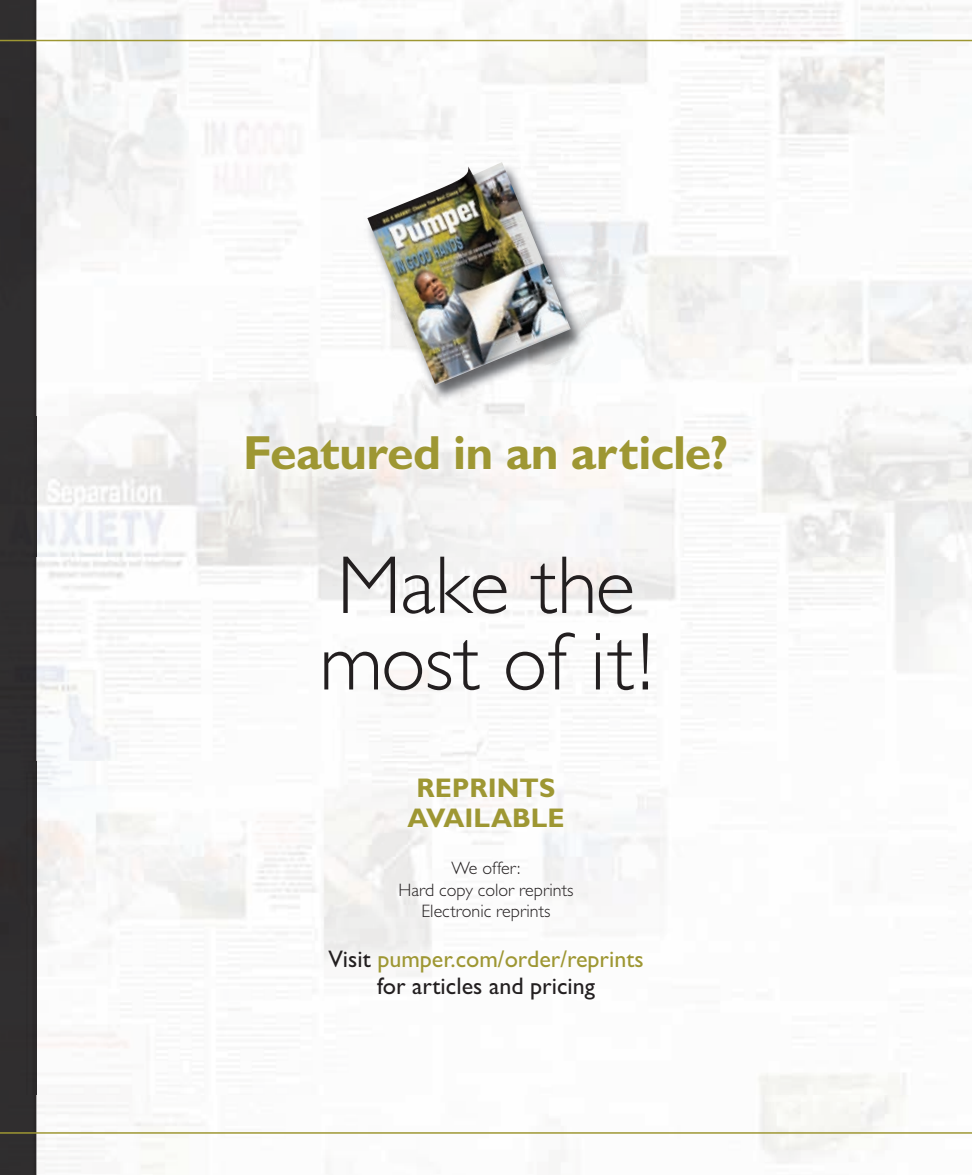
<style>
.page{position:relative;width:972px;height:1175px;background:#fff}
.page>*{position:absolute;margin:0;border:0;box-sizing:border-box;transform-origin:0 0}
.t1{font:300 82.5px/76.5px "Gill Sans";letter-spacing:-.005em;color:#231f20}
.t2{font:700 48px "Gill Sans";letter-spacing:-.01em;color:#9e9733}
.t3{font:700 27px/30px "Gill Sans";color:#9e9733;text-align:center}
.t4{font:24px/27px "Gill Sans";color:#231f20;text-align:center}
.t5{font:300 18px/21.6px "Gill Sans";color:#231f20;text-align:center}
.s1{color:#9e9733}
</style>
<div class="page">
<img style="left:0;top:0;width:972px;height:1174px">
<img style="left:353px;top:146px;width:242px;height:265px">
<img style="left:367px;top:162px;width:204px;height:223px">
<img style="left:26px;top:416px;width:922px;height:141px">
<img style="left:26px;top:761px;width:922px;height:333px">
<hr style="left:0;top:1132px;width:972px;height:1px;background:#9e9733">
<hr style="left:0;top:40px;width:972px;height:1px;background:#9e9733">
<h2 class="t2" style="left:243px;top:424px;width:487px">Featured in an article?</h2>
<h1 class="t1" style="left:319px;top:547px;width:335px">Make the most of it!</h1>
<p class="t3" style="left:407px;top:772px;width:159px">REPRINTS<br>AVAILABLE</p>
<p class="t5" style="left:398px;top:857px;width:177px">We offer:<br>Hard copy color reprints<br>Electronic reprints</p>
<p class="t4" style="left:328px;top:945px;width:317px">Visit <span class="s1">pumper.com/order/reprints </span>for articles and pricing</p>
</div>
